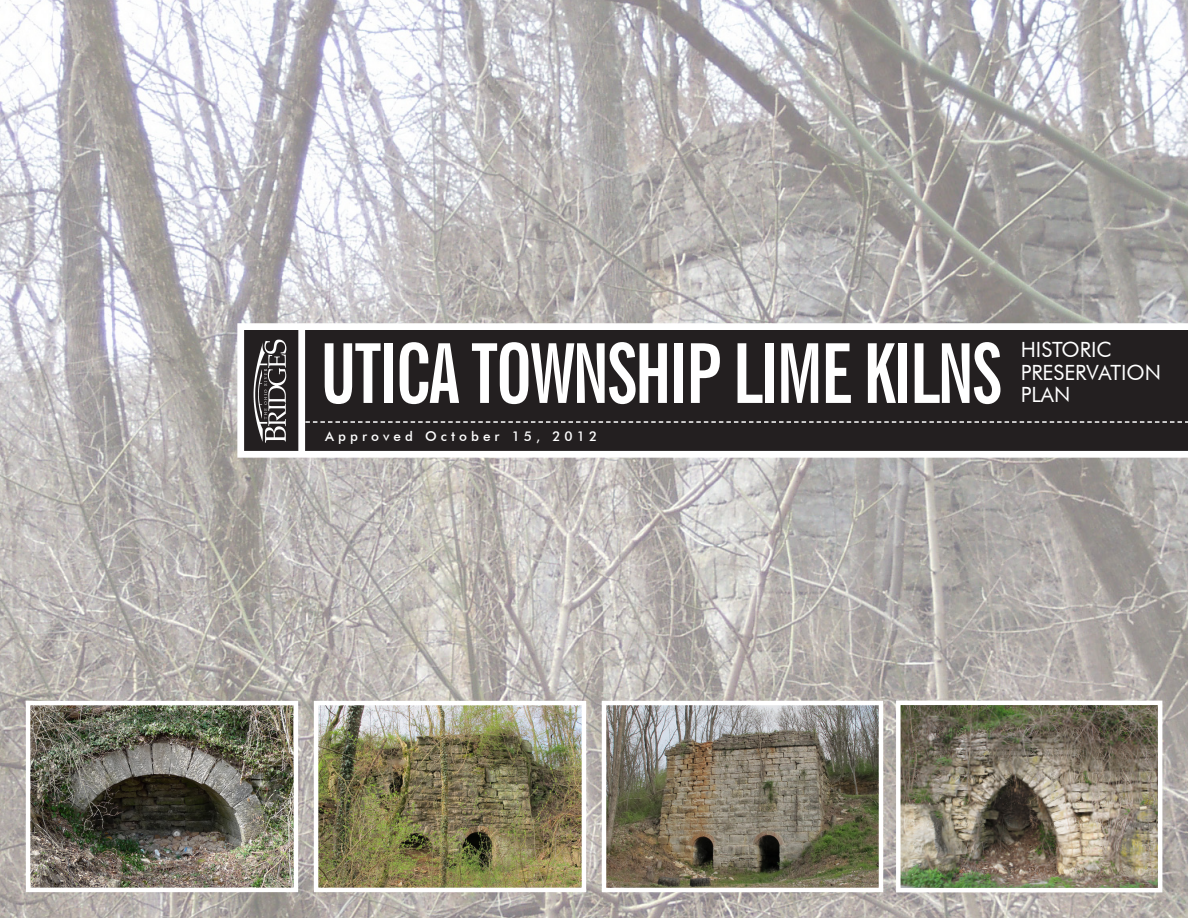
<style>
.page{position:relative;width:1188px;height:918px;background:#fff}
.page>*{position:absolute;margin:0;border:0;box-sizing:border-box;transform-origin:0 0}
.t1{font:700 extra-condensed 82.5px "News Gothic BT";letter-spacing:-.03em;color:#fff}
.t2{font:21px "Futura BT";color:#fff}
.t3{font:500 13.5px "Futura BT";letter-spacing:.3em;color:#fff}
</style>
<div class="page">
<img style="left:0;top:0;width:1188px;height:918px">
<img style="left:31px;top:706px;width:262px;height:181px">
<div style="left:26px;top:701px;width:272px;height:191px;border:4px solid #fff"></div>
<img style="left:319px;top:706px;width:262px;height:181px">
<div style="left:314px;top:701px;width:272px;height:191px;border:4px solid #fff"></div>
<img style="left:607px;top:706px;width:271px;height:181px">
<div style="left:602px;top:701px;width:281px;height:191px;border:4px solid #fff"></div>
<img style="left:901px;top:706px;width:256px;height:181px">
<div style="left:896px;top:701px;width:266px;height:191px;border:4px solid #fff"></div>
<svg style="left:237px;top:323px;width:951px;height:135px"></svg>
<img style="left:249px;top:336px;width:42px;height:111px">
<div style="left:298px;top:324px;width:7px;height:129px;background:#fff"></div>
<svg style="left:305px;top:421px;width:883px;height:2px"></svg>
<p class="t1" style="left:320px;top:324px;width:684px">UTICA TOWNSHIP LIME KILNS</p>
<p class="t2" style="left:1021px;top:337px;width:93px">HISTORIC</p>
<p class="t2" style="left:1021px;top:360px;width:142px">PRESERVATION</p>
<p class="t2" style="left:1021px;top:382px;width:51px">PLAN</p>
<p class="t3" style="left:325px;top:428px;width:273px">Approved October 15, 2012</p>
</div>
